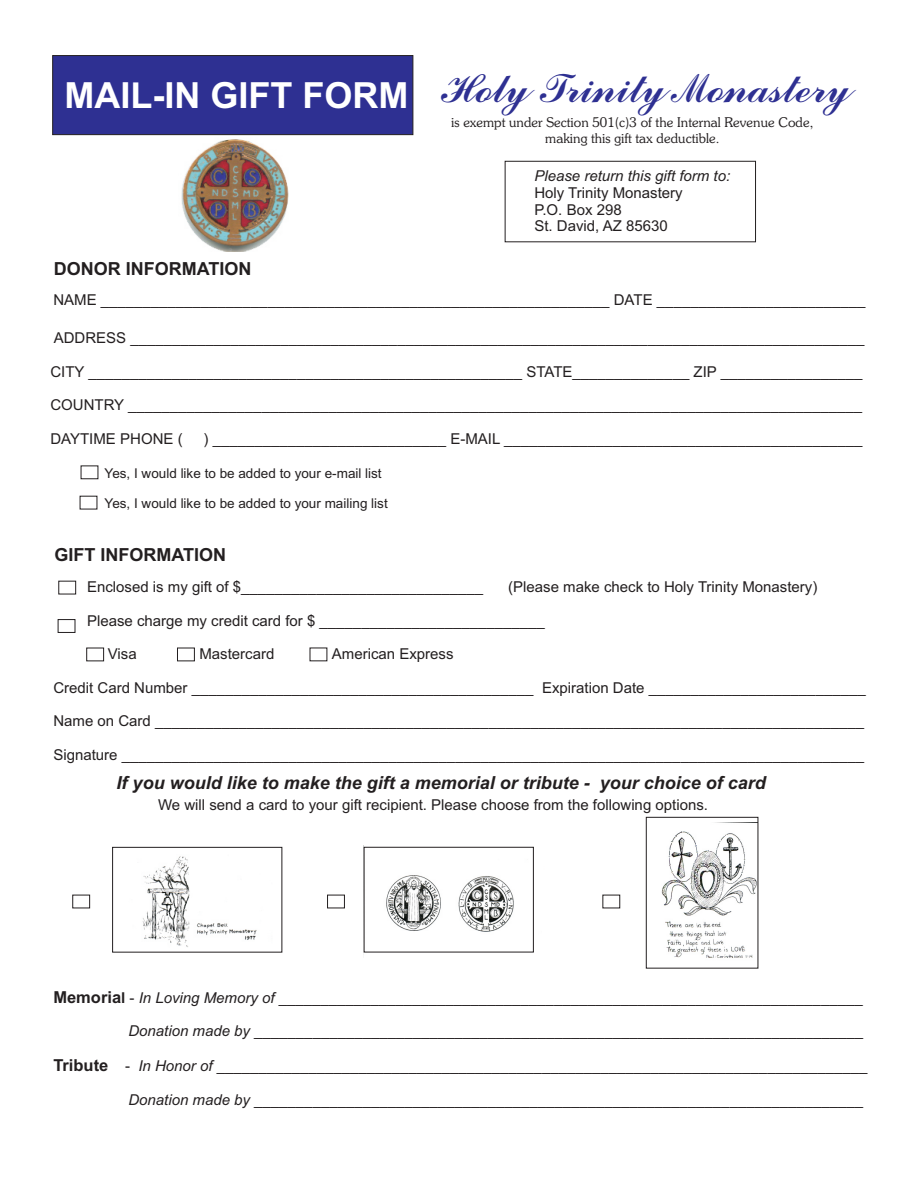
<style>
.page{position:relative;width:918px;height:1188px;background:#fff}
.page>*{position:absolute;margin:0;border:0;box-sizing:border-box;transform-origin:0 0}
.t1{font:45px "Commercial Script BT";color:#2e3092}
.t2{font:italic 700 18px "Arial";color:#231f20}
.t3{font:700 18px "Arial";color:#231f20}
.t4{font:15px/16.8px "Arial";color:#231f20}
.t5{font:italic 15px "Arial";color:#231f20}
.t6{font:300 13.5px/16.2px "Souvenir IT Cby BT";color:#231f20;text-align:center}
.t7{font:13.5px "Arial";color:#231f20}
.s1{font-weight:700;font-size:16.5px}
.s2{font-weight:700}
.s3{font-style:italic}
</style>
<div class="page">
<div style="left:52px;top:55px;width:361px;height:80px;background:#2e3092"></div>
<div style="left:81px;top:466px;width:17px;height:13px;border:1px solid #231f20"></div>
<div style="left:58px;top:619px;width:17px;height:14px;border:1px solid #231f20"></div>
<div style="left:177px;top:648px;width:18px;height:13px;border:1px solid #231f20"></div>
<div style="left:505px;top:161px;width:251px;height:81px;border:1px solid #231f20"></div>
<img style="left:181px;top:139px;width:108px;height:113px">
<img style="left:661px;top:822px;width:95px;height:136px">
<div style="left:646px;top:817px;width:112px;height:151px;border:1px solid #231f20"></div>
<img style="left:364px;top:846px;width:170px;height:107px">
<div style="left:364px;top:847px;width:170px;height:105px;border:1px solid #231f20"></div>
<img style="left:142px;top:856px;width:115px;height:91px">
<div style="left:112px;top:847px;width:170px;height:105px;border:1px solid #231f20"></div>
<div style="left:327px;top:895px;width:18px;height:13px;border:1px solid #231f20"></div>
<h1 class="t1" style="left:64px;top:68px;width:786px"><sub>MAIL-IN</sub> <sub>GIFT</sub> <sub>FORM</sub> Holy Trinity Monastery</h1>
<p class="t6" style="left:451px;top:115px;width:364px">is exempt under Section 501(c)3 of the Internal Revenue Code, making this gift tax deductible.</p>
<p class="t5" style="left:534px;top:170px;width:197px">Please return this gift form to:</p>
<p class="t4" style="left:534px;top:186px;width:150px">Holy Trinity Monastery<br>P.O. Box 298<br>St. David, AZ 85630</p>
<p class="t3" style="left:54px;top:262px;width:199px">DONOR INFORMATION</p>
<p class="t4" style="left:53px;top:293px;width:814px">NAME _____________________________________________________________ DATE _________________________</p>
<p class="t4" style="left:54px;top:331px;width:812px">ADDRESS ________________________________________________________________________________________</p>
<p class="t4" style="left:50px;top:365px;width:814px">CITY ____________________________________________________ STATE______________ ZIP _________________</p>
<p class="t4" style="left:50px;top:398px;width:813px">COUNTRY ________________________________________________________________________________________</p>
<p class="t4" style="left:50px;top:432px;width:134px">DAYTIME PHONE (</p>
<p class="t4" style="left:204px;top:432px;width:661px">) ____________________________ E-MAIL ___________________________________________</p>
<p class="t7" style="left:105px;top:468px;width:279px">Yes, I would like to be added to your e-mail list</p>
<p class="t7" style="left:105px;top:498px;width:285px">Yes, I would like to be added to your mailing list</p>
<p class="t3" style="left:54px;top:547px;width:173px">GIFT INFORMATION</p>
<p class="t4" style="left:87px;top:580px;width:398px">Enclosed is my gift of $_____________________________</p>
<p class="t4" style="left:508px;top:580px;width:311px">(Please make check to Holy Trinity Monastery)</p>
<p class="t4" style="left:87px;top:614px;width:459px">Please charge my credit card for $ ___________________________</p>
<p class="t4" style="left:108px;top:647px;width:30px">Visa</p>
<p class="t4" style="left:199px;top:647px;width:77px">Mastercard</p>
<p class="t4" style="left:332px;top:647px;width:123px">American Express</p>
<p class="t4" style="left:53px;top:681px;width:814px">Credit Card Number _________________________________________ Expiration Date __________________________</p>
<p class="t4" style="left:53px;top:714px;width:812px">Name on Card _____________________________________________________________________________________</p>
<p class="t4" style="left:53px;top:748px;width:812px">Signature _________________________________________________________________________________________</p>
<p class="t2" style="left:117px;top:776px;width:651px">If you would like to make the gift a memorial or tribute - your choice of card</p>
<p class="t4" style="left:158px;top:798px;width:551px">We will send a card to your gift recipient. Please choose from the following options.</p>
<p class="t4" style="left:53px;top:990px;width:811px"><span class="s1">Memoria</span><span class="s2">l</span> - <span class="s3">In Loving Memory of</span> ______________________________________________________________________</p>
<p class="t4" style="left:128px;top:1024px;width:736px"><span class="s3">Donation made by</span> _________________________________________________________________________</p>
<p class="t4" style="left:53px;top:1059px;width:816px"><span class="s1">Tribute</span> - <span class="s3">In Honor of</span> ______________________________________________________________________________</p>
<p class="t4" style="left:128px;top:1093px;width:736px"><span class="s3">Donation made by</span> _________________________________________________________________________</p>
</div>
